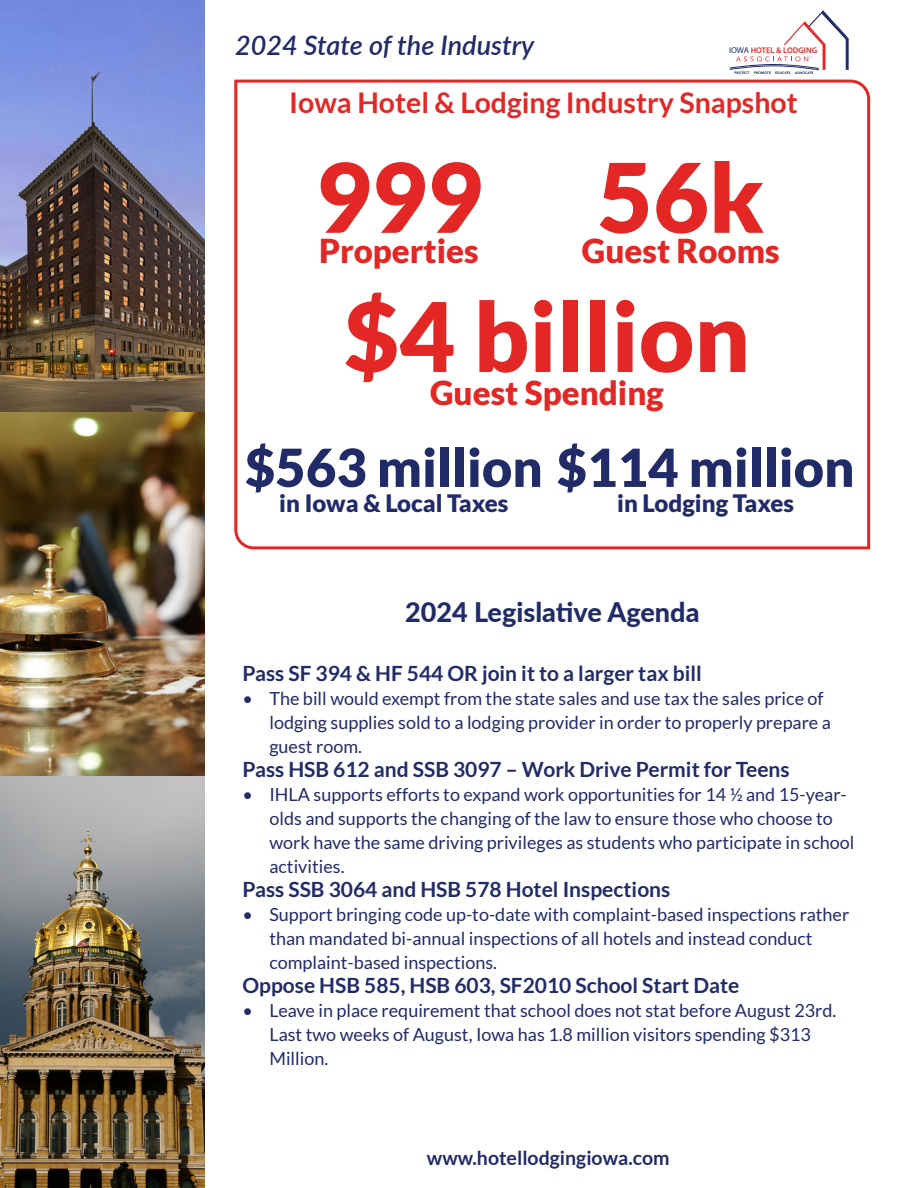
<style>
.page{position:relative;width:918px;height:1188px;background:#fff}
.page>*{position:absolute;margin:0;border:0;box-sizing:border-box;transform-origin:0 0}
.t1{font:900 96px "Lato";color:#e22725}
.t2{font:900 52.5px "Lato";color:#202b68}
.t3{font:900 33px "Lato";color:#e22725}
.t4{font:700 28.5px "Lato";color:#e22725}
.t5{font:italic 600 27px "Lato";color:#202b68}
.t6{font:800 27px "Lato";color:#202b68}
.t7{font:900 24px "Lato";color:#202b68}
.t8{font:700 21px "Lato";color:#202b68}
.t9{font:700 19.5px "Lato";color:#202b68}
.t10{font:18px/24px "Lato";color:#202b68}
.t11{font:600 8.25px "Myriad Pro";color:#e22725}
.s1{font-weight:400;font-size:8.55px;color:#202b68}
</style>
<div class="page">
<hr style="left:846px;top:38px;width:3px;height:32px;background:#202b68">
<hr style="left:823px;top:44px;width:3px;height:26px;background:#e22725">
<svg style="left:784px;top:10px;width:65px;height:38px"></svg>
<svg style="left:729px;top:56px;width:90px;height:18px"></svg>
<img style="left:0;top:0;width:204px;height:1188px">
<svg style="left:234px;top:79px;width:637px;height:471px"></svg>
<p class="t5" style="left:235px;top:25px;width:301px">2024 State of the Industry</p>
<p class="t11" style="left:729px;top:45px;width:90px"><span class="s1">IOWA</span> HOTEL &amp; LODGING</p>
<p class="t4" style="left:289px;top:86px;width:510px">Iowa Hotel &amp; Lodging Industry Snapshot</p>
<p class="t1" style="left:597px;top:141px;width:168px">56k</p>
<p class="t3" style="left:582px;top:231px;width:199px">Guest Rooms</p>
<p class="t1" style="left:344px;top:281px;width:408px">$4 billion</p>
<p class="t3" style="left:430px;top:374px;width:235px">Guest Spending</p>
<p class="t1" style="left:315px;top:141px;width:169px">999</p>
<p class="t3" style="left:319px;top:231px;width:161px">Properties</p>
<p class="t2" style="left:245px;top:437px;width:611px">$563 million $114 million</p>
<p class="t7" style="left:279px;top:490px;width:231px">in Iowa &amp; Local Taxes</p>
<p class="t7" style="left:617px;top:490px;width:178px">in Lodging Taxes</p>
<p class="t6" style="left:405px;top:592px;width:296px">2024 Legislative Agenda</p>
<p class="t8" style="left:242px;top:661px;width:461px">Pass SF 394 &amp; HF 544 OR join it to a larger tax bill</p>
<p class="t10" style="left:269px;top:686px;width:563px;text-indent:-27px">• The bill would exempt from the state sales and use tax the sales price of lodging supplies sold to a lodging provider in order to properly prepare a guest room.</p>
<p class="t8" style="left:242px;top:757px;width:549px">Pass HSB 612 and SSB 3097 – Work Drive Permit for Teens</p>
<p class="t10" style="left:269px;top:782px;width:586px;text-indent:-27px">• IHLA supports efforts to expand work opportunities for 14 ½ and 15-year&shy;olds and supports the changing of the law to ensure those who choose to work have the same driving privileges as students who participate in school activities.</p>
<p class="t8" style="left:242px;top:877px;width:429px">Pass SSB 3064 and HSB 578 Hotel Inspections</p>
<p class="t10" style="left:269px;top:902px;width:581px;text-indent:-27px">• Support bringing code up-to-date with complaint-based inspections rather than mandated bi-annual inspections of all hotels and instead conduct complaint-based inspections.</p>
<p class="t8" style="left:242px;top:973px;width:498px">Oppose HSB 585, HSB 603, SF2010 School Start Date</p>
<p class="t10" style="left:269px;top:998px;width:568px;text-indent:-27px">• Leave in place requirement that school does not stat before August 23rd.<br>Last two weeks of August, Iowa has 1.8 million visitors spending $313<br>Million.</p>
<p class="t9" style="left:427px;top:1146px;width:244px">www.hotellodgingiowa.com</p>
</div>
